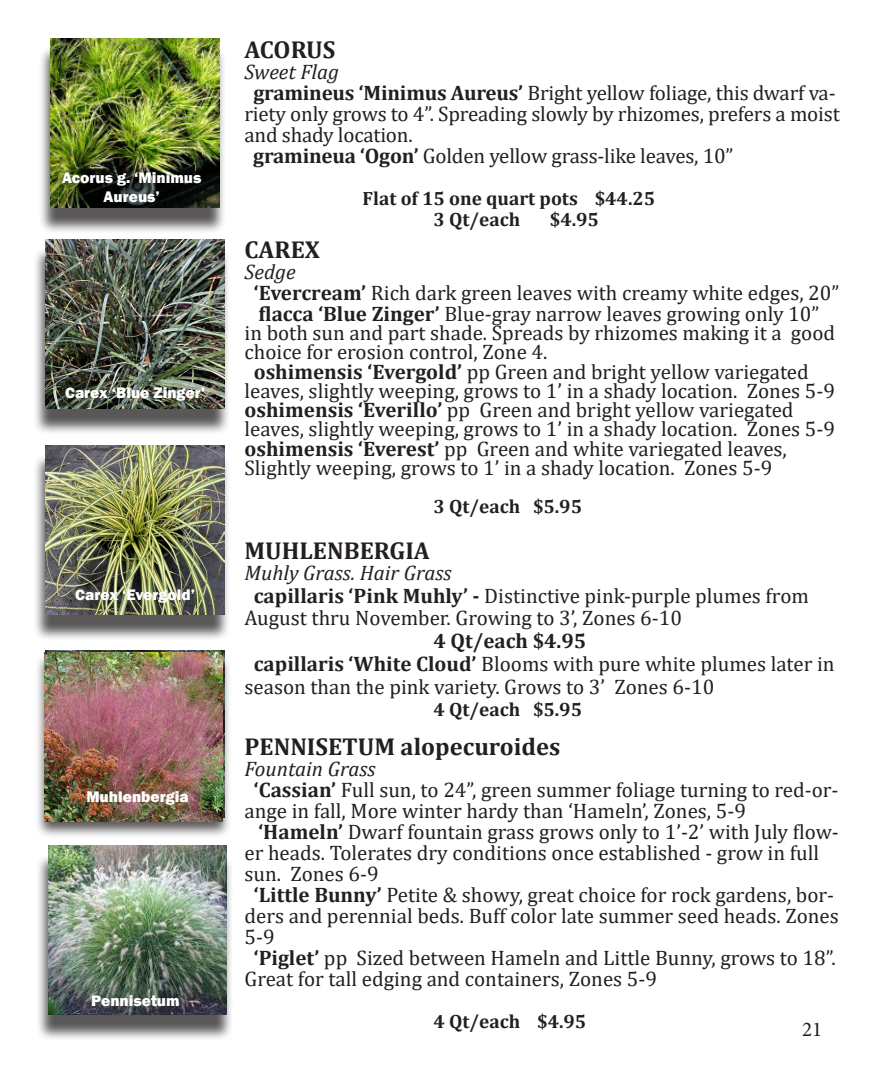
<style>
.page{position:relative;width:882px;height:1071px;background:#fff}
.page>*{position:absolute;margin:0;border:0;box-sizing:border-box;transform-origin:0 0}
.t1{font:700 24.5px "Cambria";color:#231f20}
.t2{font:21px/21px "Cambria";color:#231f20}
.t3{font:italic 21px "Cambria";color:#231f20}
.t4{font:700 21px "Cambria";color:#231f20}
.t5{font:21px "Minion Pro";color:#231f20}
.t6{font:700 19.25px "Cambria";color:#231f20}
.t7{font:800 15.75px/18.9px "Franklin Gothic";color:#fff;text-align:center}
.t8{font:700 15.75px "Candara";color:#fff}
.s1{font-weight:700}
</style>
<div class="page">
<div style="left:39px;top:46px;width:188px;height:188px;background:#231f20;opacity:.75"></div>
<img style="left:51px;top:38px;width:169px;height:169px">
<div style="left:33px;top:247px;width:198px;height:188px;background:#231f20;opacity:.75"></div>
<img style="left:46px;top:240px;width:178px;height:168px">
<div style="left:33px;top:453px;width:198px;height:188px;background:#231f20;opacity:.75"></div>
<img style="left:46px;top:446px;width:178px;height:169px">
<div style="left:34px;top:653px;width:198px;height:186px;background:#231f20;opacity:.75"></div>
<img style="left:46px;top:651px;width:179px;height:166px">
<div style="left:36px;top:853px;width:197px;height:188px;background:#231f20;opacity:.75"></div>
<img style="left:48px;top:846px;width:179px;height:169px">
<img style="left:44px;top:653px;width:179px;height:169px">
<p class="t7" style="left:62px;top:168px;width:141px">Acorus g. ‘Minimus<br>Aureus’</p>
<p class="t7" style="left:65px;top:383px;width:141px">Carex ‘Blue Zinger’</p>
<p class="t7" style="left:75px;top:586px;width:121px">Carex ‘Evergold’</p>
<p class="t7" style="left:86px;top:788px;width:104px">Muhlenbergia</p>
<p class="t8" style="left:60px;top:793px;width:153px">MISCANTHUS ADAGIO</p>
<p class="t7" style="left:91px;top:992px;width:90px">Pennisetum</p>
<p class="t8" style="left:76px;top:997px;width:123px">M. ‘LITTLE ZEBRA’</p>
<p class="t1" style="left:245px;top:33px;width:92px">ACORUS</p>
<p class="t3" style="left:245px;top:57px;width:96px">Sweet Flag</p>
<p class="t2" style="left:245px;top:83px;width:597px;text-indent:9px"><span class="s1">gramineus ‘Minimus Aureus’</span> Bright yellow foliage, this dwarf va&shy;riety only grows to 4”. Spreading slowly by rhizomes, prefers a moist and shady location.</p>
<p class="t2" style="left:253px;top:146px;width:482px"><span class="s1">gramineua ‘Ogon’</span> Golden yellow grass-like leaves, 10”</p>
<p class="t6" style="left:363px;top:185px;width:294px">Flat of 15 one quart pots $44.25</p>
<p class="t6" style="left:433px;top:206px;width:88px">3 Qt/each</p>
<p class="t6" style="left:550px;top:206px;width:51px">$4.95</p>
<p class="t1" style="left:245px;top:232px;width:77px">CAREX</p>
<p class="t3" style="left:245px;top:257px;width:53px">Sedge</p>
<p class="t2" style="left:254px;top:282px;width:587px"><span class="s1">‘Evercream’</span> Rich dark green leaves with creamy white edges, 20”</p>
<p class="t2" style="left:245px;top:304px;width:592px;line-height:19.2px;text-indent:14px"><span class="s1">flacca ‘Blue Zinger’</span> Blue-gray narrow leaves growing only 10” in both sun and part shade. Spreads by rhizomes making it a good choice for erosion control, Zone 4.</p>
<p class="t2" style="left:245px;top:362px;width:592px;line-height:19.2px;text-indent:9px"><span class="s1">oshimensis ‘Evergold’</span> pp Green and bright yellow variegated leaves, slightly weeping, grows to 1’ in a shady location. Zones 5-9</p>
<p class="t2" style="left:245px;top:400px;width:592px;line-height:19.2px"><span class="s1">oshimensis ‘Everillo’</span> pp Green and bright yellow variegated leaves, slightly weeping, grows to 1’ in a shady location. Zones 5-9</p>
<p class="t2" style="left:245px;top:439px;width:544px;line-height:19.2px"><span class="s1">oshimensis ‘Everest’</span> pp Green and white variegated leaves,<br>Slightly weeping, grows to 1’ in a shady location. Zones 5-9</p>
<p class="t6" style="left:433px;top:493px;width:150px">3 Qt/each $5.95</p>
<p class="t1" style="left:245px;top:533px;width:187px">MUHLENBERGIA</p>
<p class="t3" style="left:245px;top:558px;width:208px">Muhly Grass. Hair Grass</p>
<p class="t2" style="left:245px;top:584px;width:566px;line-height:22.8px;text-indent:9px"><span class="s1">capillaris ‘Pink Muhly’ -</span> Distinctive pink-purple plumes from<br>August thru November. Growing to 3’, Zones 6-10</p>
<p class="t4" style="left:434px;top:626px;width:154px">4 Qt/each $4.95</p>
<p class="t2" style="left:245px;top:652px;width:592px;line-height:22.8px;text-indent:9px"><span class="s1">capillaris ‘White Cloud’</span> Blooms with pure white plumes later in season than the pink variety. Grows to 3’ Zones 6-10</p>
<p class="t6" style="left:434px;top:696px;width:150px">4 Qt/each $5.95</p>
<p class="t1" style="left:245px;top:729px;width:317px">PENNISETUM alopecuroides</p>
<p class="t3" style="left:245px;top:754px;width:132px">Fountain Grass</p>
<p class="t2" style="left:245px;top:779px;width:596px;text-indent:9px"><span class="s1">‘Cassian’</span> Full sun, to 24”, green summer foliage turning to red-or&shy;ange in fall, More winter hardy than ‘Hameln’, Zones, 5-9</p>
<p class="t2" style="left:245px;top:821px;width:596px;text-indent:14px"><span class="s1">‘Hameln’</span> Dwarf fountain grass grows only to 1’-2’ with July flow&shy;er heads. Tolerates dry conditions once established - grow in full sun. Zones 6-9</p>
<p class="t2" style="left:245px;top:884px;width:596px;text-indent:9px"><span class="s1">‘Little Bunny’</span> Petite &amp; showy, great choice for rock gardens, bor&shy;ders and perennial beds. Buff color late summer seed heads. Zones<br>5-9</p>
<p class="t2" style="left:245px;top:947px;width:593px;text-indent:9px"><span class="s1">‘Piglet’</span> pp Sized between Hameln and Little Bunny, grows to 18”.<br>Great for tall edging and containers, Zones 5-9</p>
<p class="t6" style="left:434px;top:1008px;width:154px">4 Qt/each $4.95</p>
<p class="t5" style="left:802px;top:1015px;width:22px">21</p>
</div>
